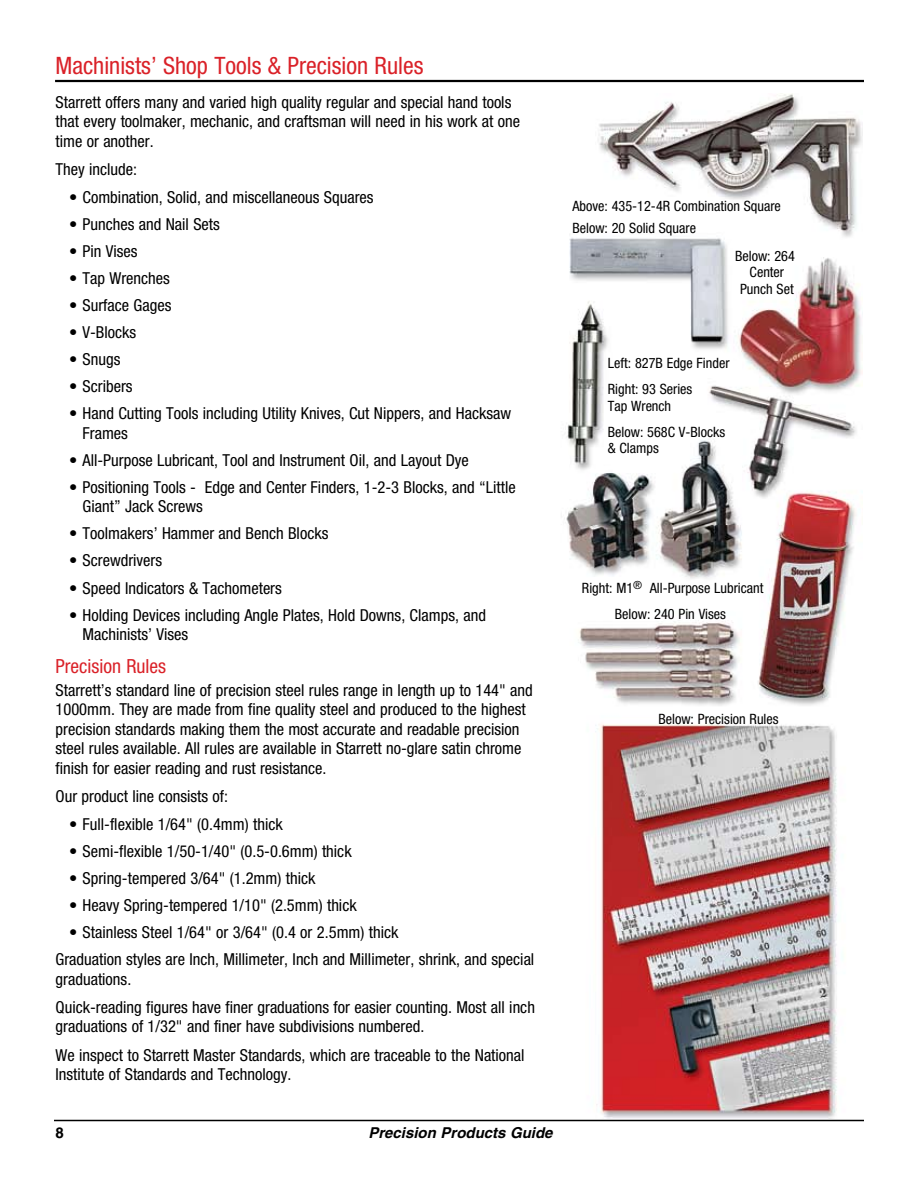
<style>
.page{position:relative;width:918px;height:1188px;background:#fff}
.page>*{position:absolute;margin:0;border:0;box-sizing:border-box;transform-origin:0 0}
.t1{font:condensed 24px "Helvetica Neue";color:#da2128}
.t2{font:condensed 19.5px "Helvetica Neue";color:#da2128}
.t3{font:condensed 16.5px/19.5px "Helvetica Neue";color:#000}
.t4{font:italic 700 15px "Helvetica";color:#000}
.t5{font:700 15px "Helvetica";color:#000}
.t6{font:condensed 14.25px/26px "Helvetica Neue";color:#000}
</style>
<div class="page">
<hr style="left:55px;top:80px;width:809px;height:2px;background:#000">
<hr style="left:54px;top:1120px;width:810px;height:1px;background:#000">
<img style="left:566px;top:94px;width:297px;height:1025px">
<h1 class="t1" style="left:56px;top:52px;width:370px">Machinists’ Shop Tools &amp; Precision Rules</h1>
<p class="t3" style="left:56px;top:92px;width:466px">Starrett offers many and varied high quality regular and special hand tools that every toolmaker, mechanic, and craftsman will need in his work at one time or another.</p>
<p class="t3" style="left:56px;top:159px;width:83px">They include:</p>
<p class="t3" style="left:69px;top:187px;width:306px">• Combination, Solid, and miscellaneous Squares</p>
<p class="t3" style="left:69px;top:214px;width:152px">• Punches and Nail Sets</p>
<p class="t3" style="left:69px;top:241px;width:70px">• Pin Vises</p>
<p class="t3" style="left:69px;top:268px;width:102px">• Tap Wrenches</p>
<p class="t3" style="left:69px;top:295px;width:104px">• Surface Gages</p>
<p class="t3" style="left:69px;top:322px;width:69px">• V-Blocks</p>
<p class="t3" style="left:69px;top:349px;width:53px">• Snugs</p>
<p class="t3" style="left:69px;top:377px;width:65px">• Scribers</p>
<p class="t3" style="left:83px;top:404px;width:430px;text-indent:-13px">• Hand Cutting Tools including Utility Knives, Cut Nippers, and Hacksaw<br>Frames</p>
<p class="t3" style="left:69px;top:450px;width:401px">• All-Purpose Lubricant, Tool and Instrument Oil, and Layout Dye</p>
<p class="t3" style="left:83px;top:477px;width:435px;text-indent:-14px">• Positioning Tools - Edge and Center Finders, 1-2-3 Blocks, and “Little<br>Giant” Jack Screws</p>
<p class="t3" style="left:69px;top:524px;width:261px">• Toolmakers’ Hammer and Bench Blocks</p>
<p class="t3" style="left:69px;top:551px;width:95px">• Screwdrivers</p>
<p class="t3" style="left:69px;top:578px;width:214px">• Speed Indicators &amp; Tachometers</p>
<p class="t3" style="left:83px;top:605px;width:405px;text-indent:-13px">• Holding Devices including Angle Plates, Hold Downs, Clamps, and<br>Machinists’ Vises</p>
<p class="t2" style="left:56px;top:655px;width:112px">Precision Rules</p>
<p class="t3" style="left:56px;top:680px;width:479px">Starrett’s standard line of precision steel rules range in length up to 144" and 1000mm. They are made from fine quality steel and produced to the highest precision standards making them the most accurate and readable precision steel rules available. All rules are available in Starrett no-glare satin chrome finish for easier reading and rust resistance.</p>
<p class="t3" style="left:56px;top:786px;width:174px">Our product line consists of:</p>
<p class="t3" style="left:69px;top:814px;width:215px">• Full-flexible 1/64" (0.4mm) thick</p>
<p class="t3" style="left:69px;top:841px;width:284px">• Semi-flexible 1/50-1/40" (0.5-0.6mm) thick</p>
<p class="t3" style="left:69px;top:868px;width:248px">• Spring-tempered 3/64" (1.2mm) thick</p>
<p class="t3" style="left:69px;top:896px;width:289px">• Heavy Spring-tempered 1/10" (2.5mm) thick</p>
<p class="t3" style="left:56px;top:919px;width:480px;line-height:27px;text-indent:13px">• Stainless Steel 1/64" or 3/64" (0.4 or 2.5mm) thick<br>Graduation styles are Inch, Millimeter, Inch and Millimeter, shrink, and special</p>
<p class="t3" style="left:56px;top:965px;width:481px;line-height:28.2px">graduations.<br>Quick-reading figures have finer graduations for easier counting. Most all inch</p>
<p class="t3" style="left:56px;top:1012px;width:471px;line-height:28.2px">graduations of 1/32" and finer have subdivisions numbered.<br>We inspect to Starrett Master Standards, which are traceable to the National</p>
<p class="t3" style="left:56px;top:1064px;width:237px">Institute of Standards and Technology.</p>
<p class="t5" style="left:56px;top:1124px;width:10px">8</p>
<p class="t4" style="left:368px;top:1124px;width:186px">Precision Products Guide</p>
<p class="t6" style="left:572px;top:194px;width:210px;line-height:22.2px">Above: 435-12-4R Combination Square<br>Below: 20 Solid Square</p>
<p class="t6" style="left:735px;top:248px;width:61px;line-height:16.5px;text-align:center">Below: 264<br>Center<br>Punch Set</p>
<p class="t6" style="left:608px;top:350px;width:123px">Left: 827B Edge Finder<br>Right: 93 Series</p>
<p class="t6" style="left:608px;top:394px;width:119px;line-height:25.2px">Tap Wrench<br>Below: 568C V-Blocks</p>
<p class="t6" style="left:608px;top:435px;width:53px">&amp; Clamps</p>
<p class="t6" style="left:582px;top:575px;width:183px;text-align:center">Right: M1<sup>®</sup> All-Purpose Lubricant<br>Below: 240 Pin Vises</p>
<p class="t6" style="left:658px;top:706px;width:122px">Below: Precision Rules</p>
</div>
